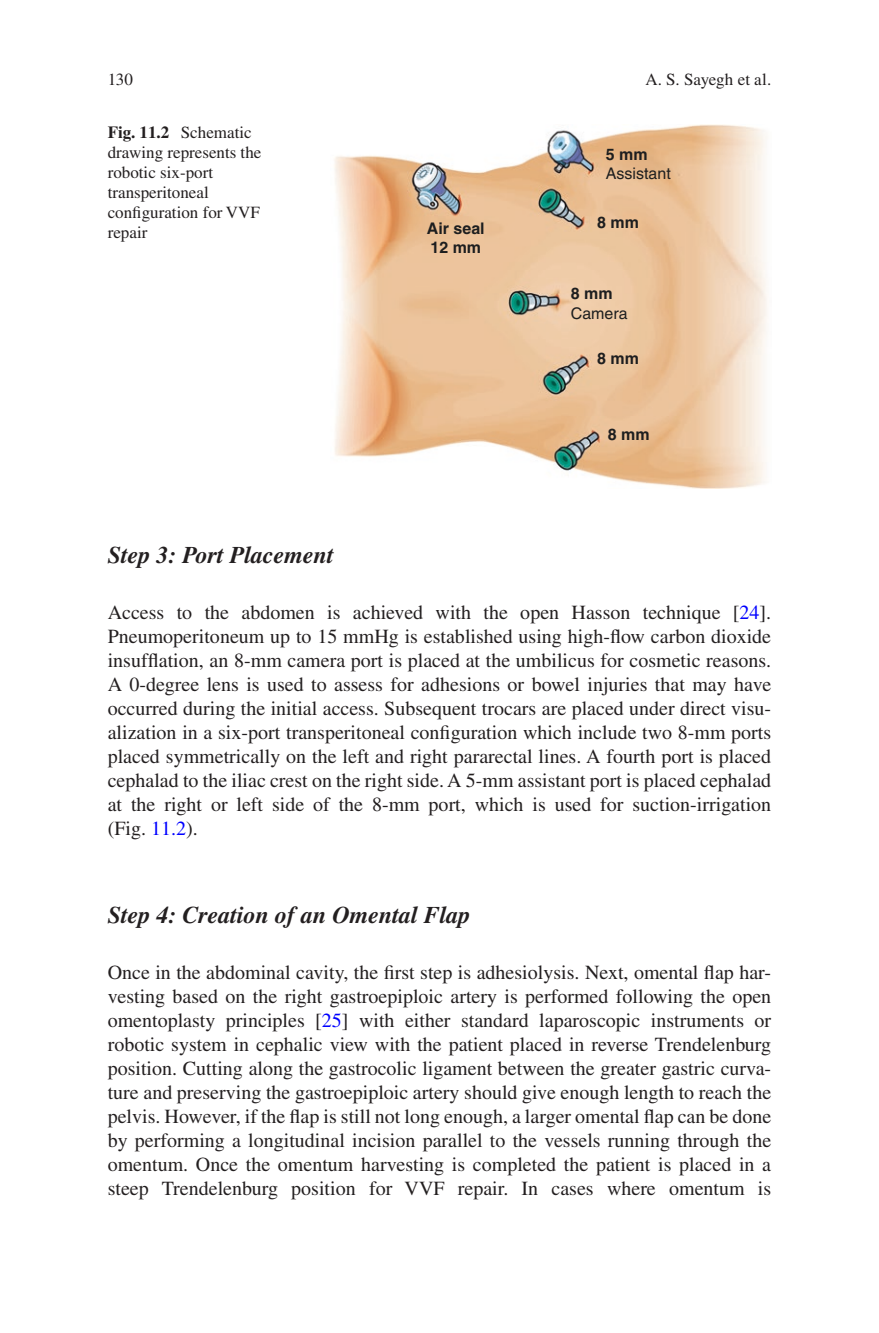
<style>
.page{position:relative;width:879px;height:1333px;background:#fff}
.page>*{position:absolute;margin:0;border:0;box-sizing:border-box;transform-origin:0 0}
._2_hd{font:italic 700 24px "Times LT Std";color:#231f20}
.Text_flush{font:20px/24px "Times LT Std";color:#231f20;text-align:justify}
.t1{font:17px/20px "Times LT Std";color:#231f20}
.t2{font:16px/19.2px "Helvetica";color:#1d1e1f}
.t3{font:700 16px/19.2px "Helvetica";color:#1d1e1f}
.s1{font-weight:700}
.s2{color:#00f}
</style>
<div class="page">
<img style="left:334px;top:124px;width:433px;height:364px">
<p class="t1" style="left:108px;top:69px;width:27px">130</p>
<p class="t1" style="left:108px;top:122px;width:155px"><span class="s1">Fig. 11.2</span> Schematic drawing represents the robotic six-port transperitoneal configuration for VVF repair</p>
<p class="t3" style="left:427px;top:219px;width:59px">Air seal<br>12 mm</p>
<p class="t1" style="left:645px;top:69px;width:127px">A. S. Sayegh et al.</p>
<p class="t2" style="left:606px;top:144px;width:66px"><span class="s1">5 mm<br></span>Assistant</p>
<p class="t3" style="left:597px;top:213px;width:43px">8 mm</p>
<p class="t2" style="left:571px;top:284px;width:58px"><span class="s1">8 mm<br></span>Camera</p>
<p class="t3" style="left:597px;top:348px;width:43px">8 mm</p>
<p class="t3" style="left:608px;top:424px;width:43px">8 mm</p>
<h3 class="_2_hd" style="left:108px;top:541px;width:228px">Step 3: Port Placement</h3>
<p class="Text_flush" style="left:108px;top:600px;width:665px">Access to the abdomen is achieved with the open Hasson technique [<span class="s2">24</span>].<br>Pneumoperitoneum up to 15 mmHg is established using high-flow carbon dioxide insufflation, an 8-mm camera port is placed at the umbilicus for cosmetic reasons.<br>A 0-degree lens is used to assess for adhesions or bowel injuries that may have occurred during the initial access. Subsequent trocars are placed under direct visu&shy;alization in a six-port transperitoneal configuration which include two 8-mm ports placed symmetrically on the left and right pararectal lines. A fourth port is placed cephalad to the iliac crest on the right side. A 5-mm assistant port is placed cephalad at the right or left side of the 8-mm port, which is used for suction-irrigation (Fig. <span class="s2">11.2</span>).</p>
<h3 class="_2_hd" style="left:108px;top:901px;width:364px">Step 4: Creation of an Omental Flap</h3>
<p class="Text_flush" style="left:108px;top:960px;width:665px">Once in the abdominal cavity, the first step is adhesiolysis. Next, omental flap har&shy;vesting based on the right gastroepiploic artery is performed following the open omentoplasty principles [<span class="s2">25</span>] with either standard laparoscopic instruments or robotic system in cephalic view with the patient placed in reverse Trendelenburg position. Cutting along the gastrocolic ligament between the greater gastric curva&shy;ture and preserving the gastroepiploic artery should give enough length to reach the pelvis. However, if the flap is still not long enough, a larger omental flap can be done by performing a longitudinal incision parallel to the vessels running through the omentum. Once the omentum harvesting is completed the patient is placed in a steep Trendelenburg position for VVF repair. In cases where omentum is</p>
</div>
